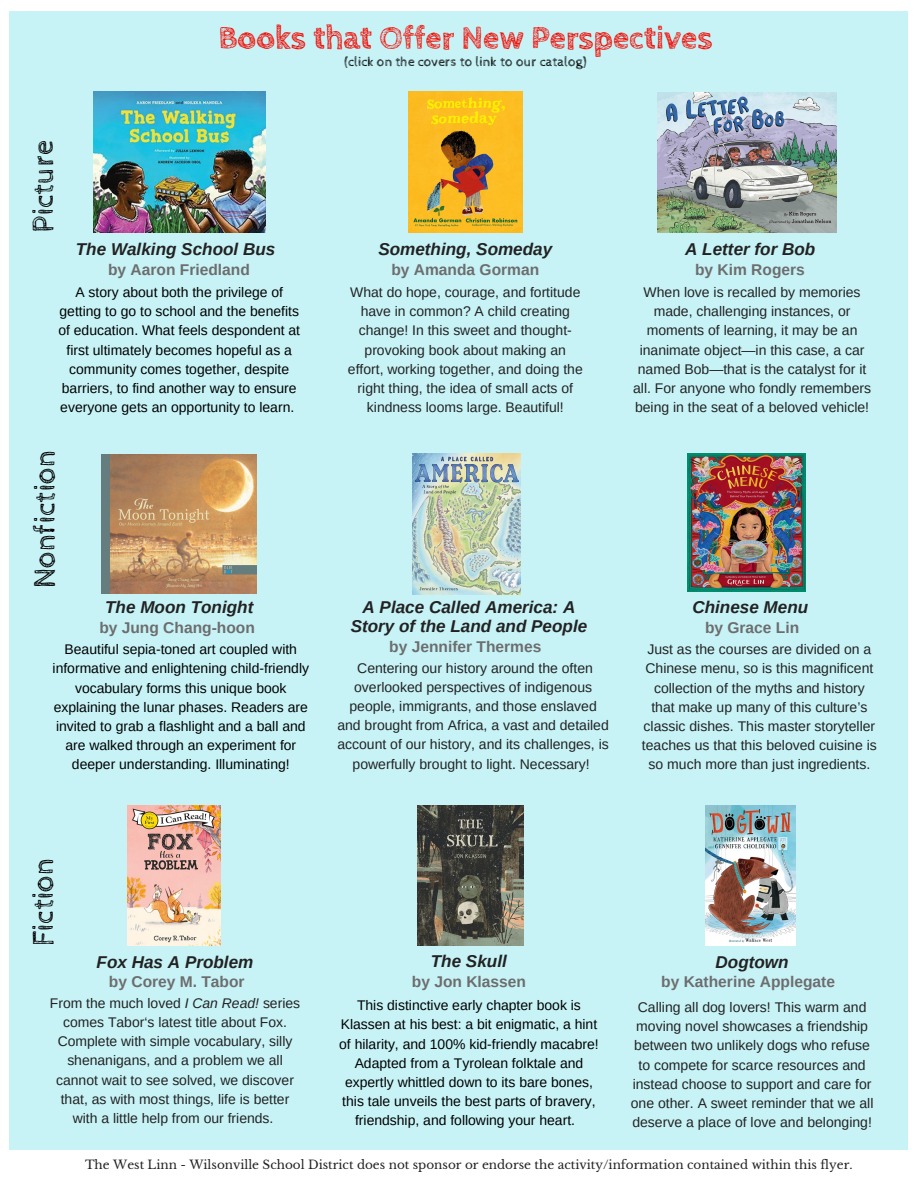
<style>
.page{position:relative;width:918px;height:1188px;background:#fff}
.page>*{position:absolute;margin:0;border:0;box-sizing:border-box;transform-origin:0 0}
.t1{font:700 32.7px "Cabin Sketch";color:#f30900}
.t2{font:30px "Cabin Sketch";color:#000}
.t3{font:italic 700 17.1px/19.2px "Arimo";color:#222;text-align:center}
.t4{font:700 15.6px "Arimo";color:#6d6d6d}
.t5{font:13.95px/19.2px "Arimo";color:#222;text-align:center}
.t6{font:13.95px/19.2px "Arimo";color:#000;text-align:center}
.t7{font:13.5px "Cabin Sketch";color:#000}
.t8{font:12px "Libre Baskerville";color:#222}
.s1{font-style:italic}
</style>
<div class="page">
<div style="left:10px;top:11px;width:898px;height:1138px;background:#c7f3f7"></div>
<img style="left:418px;top:806px;width:106px;height:139px">
<img style="left:127px;top:806px;width:94px;height:139px">
<img style="left:102px;top:454px;width:155px;height:140px">
<img style="left:93px;top:92px;width:172px;height:140px">
<img style="left:657px;top:93px;width:179px;height:139px">
<img style="left:409px;top:92px;width:113px;height:140px">
<img style="left:413px;top:453px;width:108px;height:141px">
<img style="left:688px;top:453px;width:118px;height:139px">
<img style="left:705px;top:806px;width:90px;height:139px">
<p class="t1" style="left:218px;top:19px;width:495px">Books that Offer New Perspectives</p>
<p class="t7" style="left:344px;top:54px;width:244px">(click on the covers to link to our catalog)</p>
<p class="t2" style="left:27px;top:233px;width:94px;rotate:-90deg">Picture</p>
<p class="t3" style="left:76px;top:240px;width:201px">The Walking School Bus</p>
<p class="t3" style="left:378px;top:239px;width:175px">Something, Someday</p>
<p class="t3" style="left:685px;top:239px;width:132px">A Letter for Bob</p>
<p class="t4" style="left:108px;top:261px;width:143px">by Aaron Friedland</p>
<p class="t4" style="left:391px;top:261px;width:149px">by Amanda Gorman</p>
<p class="t4" style="left:695px;top:261px;width:111px">by Kim Rogers</p>
<p class="t6" style="left:58px;top:283px;width:243px">A story about both the privilege of getting to go to school and the benefits of education. What feels despondent at first ultimately becomes hopeful as a community comes together, despite barriers, to find another way to ensure everyone gets an opportunity to learn.</p>
<p class="t2" style="left:28px;top:588px;width:140px;rotate:-90deg">Nonfiction</p>
<p class="t3" style="left:105px;top:598px;width:150px">The Moon Tonight</p>
<p class="t4" style="left:99px;top:618px;width:157px">by Jung Chang-hoon</p>
<p class="t6" style="left:53px;top:640px;width:258px">Beautiful sepia-toned art coupled with informative and enlightening child-friendly vocabulary forms this unique book explaining the lunar phases. Readers are invited to grab a flashlight and a ball and are walked through an experiment for deeper understanding. Illuminating!</p>
<p class="t5" style="left:348px;top:283px;width:236px">What do hope, courage, and fortitude have in common? A child creating change! In this sweet and thought&shy;provoking book about making an effort, working together, and doing the right thing, the idea of small acts of kindness looms large. Beautiful!</p>
<p class="t5" style="left:633px;top:283px;width:239px">When love is recalled by memories made, challenging instances, or moments of learning, it may be an inanimate object—in this case, a car named Bob—that is the catalyst for it all. For anyone who fondly remembers being in the seat of a beloved vehicle!</p>
<p class="t3" style="left:351px;top:597px;width:238px">A Place Called America: A<br>Story of the Land and People</p>
<p class="t3" style="left:692px;top:597px;width:117px">Chinese Menu</p>
<p class="t4" style="left:705px;top:618px;width:96px">by Grace Lin</p>
<p class="t4" style="left:389px;top:638px;width:154px">by Jennifer Thermes</p>
<p class="t5" style="left:642px;top:640px;width:236px">Just as the courses are divided on a Chinese menu, so is this magnificent collection of the myths and history that make up many of this culture’s classic dishes. This master storyteller teaches us that this beloved cuisine is so much more than just ingredients.</p>
<p class="t5" style="left:337px;top:658px;width:273px">Centering our history around the often overlooked perspectives of indigenous people, immigrants, and those enslaved and brought from Africa, a vast and detailed account of our history, and its challenges, is powerfully brought to light. Necessary!</p>
<p class="t2" style="left:27px;top:946px;width:90px;rotate:-90deg">Fiction</p>
<p class="t3" style="left:431px;top:952px;width:78px">The Skull</p>
<p class="t6" style="left:339px;top:996px;width:261px">This distinctive early chapter book is Klassen at his best: a bit enigmatic, a hint of hilarity, and 100% kid-friendly macabre!<br>Adapted from a Tyrolean folktale and expertly whittled down to its bare bones, this tale unveils the best parts of bravery, friendship, and following your heart.</p>
<p class="t3" style="left:97px;top:952px;width:158px">Fox Has A Problem</p>
<p class="t3" style="left:716px;top:952px;width:75px">Dogtown</p>
<p class="t4" style="left:109px;top:973px;width:137px">by Corey M. Tabor</p>
<p class="t4" style="left:412px;top:973px;width:116px">by Jon Klassen</p>
<p class="t4" style="left:661px;top:973px;width:175px">by Katherine Applegate</p>
<p class="t5" style="left:50px;top:994px;width:252px">From the much loved <span class="s1">I Can Read!</span> series comes Tabor‘s latest title about Fox.<br>Complete with simple vocabulary, silly shenanigans, and a problem we all cannot wait to see solved, we discover that, as with most things, life is better with a little help from our friends.</p>
<p class="t5" style="left:631px;top:998px;width:244px">Calling all dog lovers! This warm and moving novel showcases a friendship between two unlikely dogs who refuse to compete for scarce resources and instead choose to support and care for one other. A sweet reminder that we all deserve a place of love and belonging!</p>
<p class="t8" style="left:85px;top:1157px;width:769px">The West Linn - Wilsonville School District does not sponsor or endorse the activity/information contained within this flyer.</p>
</div>
